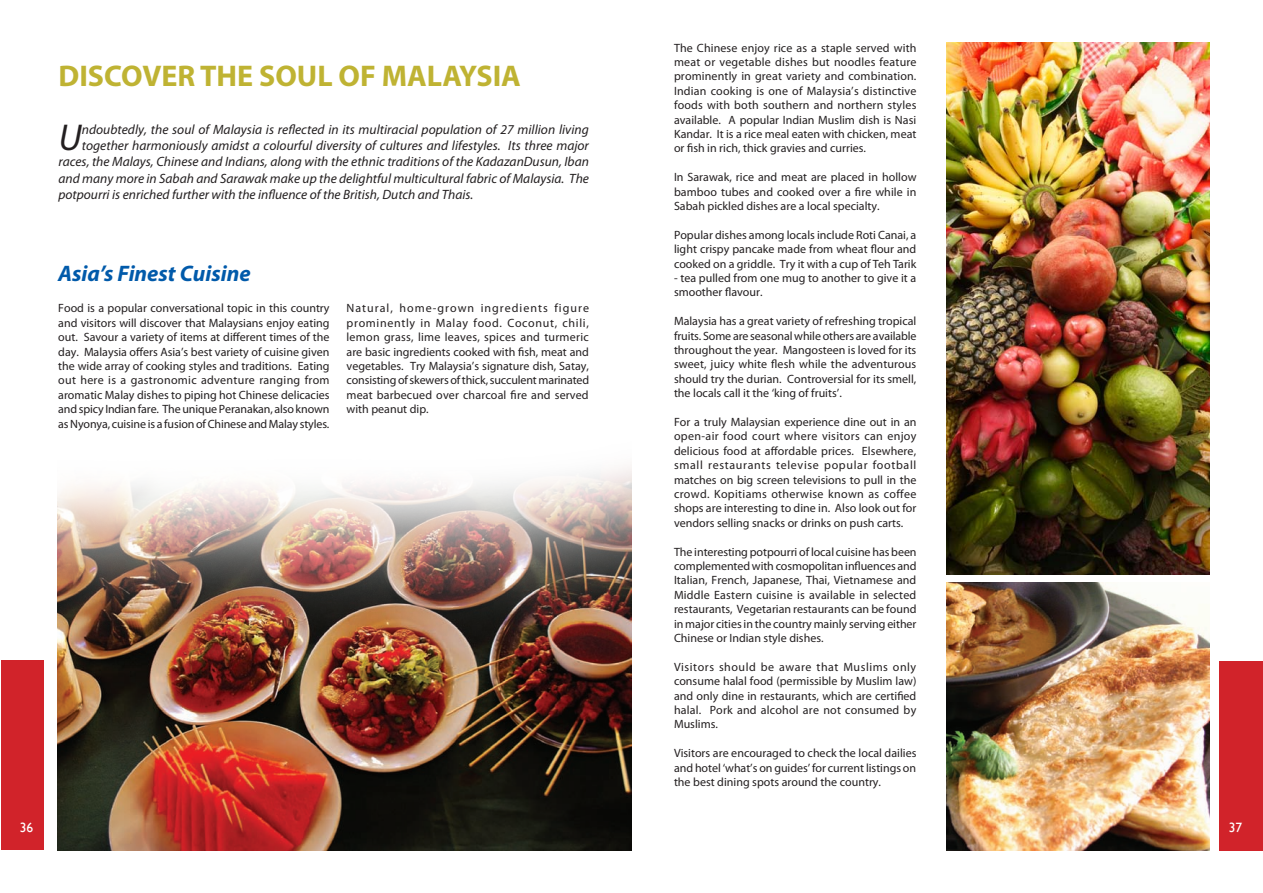
<style>
.page{position:relative;width:1263px;height:893px;background:#fff}
.page>*{position:absolute;margin:0;border:0;box-sizing:border-box;transform-origin:0 0}
.Body_text{font:italic 37.5px "Myriad Pro";color:#231f20}
.t1{font:700 30px "Myriad Pro";color:#bfb333}
.t2{font:italic 700 22.5px "Myriad Pro";color:#015aaa}
.Body_text-2{font:italic 13.5px "Myriad Pro";color:#231f20}
.t3{font:13.5px "Gill Sans";color:#fff}
.Body_text-3{font:12px/14.4px "Myriad Pro";color:#231f20;text-align:justify}
</style>
<div class="page">
<div style="left:1px;top:660px;width:43px;height:190px;background:#d1232a"></div>
<div style="left:1219px;top:661px;width:44px;height:189px;background:#d1232a"></div>
<img style="left:57px;top:467px;width:574px;height:383px">
<img style="left:946px;top:583px;width:264px;height:267px">
<img style="left:946px;top:43px;width:264px;height:531px">
<p class="t1" style="left:58px;top:57px;width:464px">DISCOVER THE SOUL OF MALAYSIA</p>
<p class="Body_text" style="left:58px;top:114px;width:25px">U</p>
<p class="Body_text-2" style="left:82px;top:121px;width:509px">ndoubtedly, the soul of Malaysia is reflected in its multiracial population of 27 million living</p>
<p class="Body_text-2" style="left:82px;top:137px;width:509px">together harmoniously amidst a colourful diversity of cultures and lifestyles. Its three major</p>
<p class="Body_text-2" style="left:58px;top:153px;width:532px">races, the Malays, Chinese and Indians, along with the ethnic traditions of the KadazanDusun, Iban</p>
<p class="Body_text-2" style="left:58px;top:170px;width:532px">and many more in Sabah and Sarawak make up the delightful multicultural fabric of Malaysia. The</p>
<p class="Body_text-2" style="left:58px;top:186px;width:416px">potpourri is enriched further with the influence of the British, Dutch and Thais.</p>
<p class="t2" style="left:58px;top:258px;width:194px">Asia’s Finest Cuisine</p>
<p class="Body_text-3" style="left:58px;top:301px;width:273px">Food is a popular conversational topic in this country and visitors will discover that Malaysians enjoy eating out. Savour a variety of items at different times of the day. Malaysia offers Asia’s best variety of cuisine given the wide array of cooking styles and traditions. Eating out here is a gastronomic adventure ranging from aromatic Malay dishes to piping hot Chinese delicacies and spicy Indian fare. The unique Peranakan, also known as Nyonya, cuisine is a fusion of Chinese and Malay styles.</p>
<p class="Body_text-3" style="left:347px;top:301px;width:244px">Natural, home-grown ingredients figure prominently in Malay food. Coconut, chili, lemon grass, lime leaves, spices and turmeric are basic ingredients cooked with fish, meat and vegetables. Try Malaysia’s signature dish, Satay, consisting of skewers of thick, succulent marinated meat barbecued over charcoal fire and served with peanut dip.</p>
<p class="Body_text-3" style="left:674px;top:40px;width:244px">The Chinese enjoy rice as a staple served with meat or vegetable dishes but noodles feature prominently in great variety and combination.<br>Indian cooking is one of Malaysia’s distinctive foods with both southern and northern styles available. A popular Indian Muslim dish is Nasi Kandar. It is a rice meal eaten with chicken, meat or fish in rich, thick gravies and curries.</p>
<p class="Body_text-3" style="left:674px;top:170px;width:244px">In Sarawak, rice and meat are placed in hollow bamboo tubes and cooked over a fire while in Sabah pickled dishes are a local specialty.</p>
<p class="Body_text-3" style="left:674px;top:227px;width:244px">Popular dishes among locals include Roti Canai, a light crispy pancake made from wheat flour and cooked on a griddle. Try it with a cup of Teh Tarik</p>
<p class="Body_text-3" style="left:674px;top:271px;width:244px">- tea pulled from one mug to another to give it a smoother flavour.</p>
<p class="Body_text-3" style="left:674px;top:314px;width:244px">Malaysia has a great variety of refreshing tropical fruits. Some are seasonal while others are available throughout the year. Mangosteen is loved for its sweet, juicy white flesh while the adventurous should try the durian. Controversial for its smell, the locals call it the ‘king of fruits’.</p>
<p class="Body_text-3" style="left:674px;top:415px;width:244px">For a truly Malaysian experience dine out in an open-air food court where visitors can enjoy delicious food at affordable prices. Elsewhere, small restaurants televise popular football matches on big screen televisions to pull in the crowd. Kopitiams otherwise known as coffee shops are interesting to dine in. Also look out for vendors selling snacks or drinks on push carts.</p>
<p class="Body_text-3" style="left:674px;top:544px;width:244px">The interesting potpourri of local cuisine has been complemented with cosmopolitan influences and Italian, French, Japanese, Thai, Vietnamese and Middle Eastern cuisine is available in selected restaurants, Vegetarian restaurants can be found in major cities in the country mainly serving either Chinese or Indian style dishes.</p>
<p class="Body_text-3" style="left:674px;top:659px;width:244px">Visitors should be aware that Muslims only consume halal food (permissible by Muslim law) and only dine in restaurants, which are certified halal. Pork and alcohol are not consumed by Muslims.</p>
<p class="Body_text-3" style="left:674px;top:746px;width:244px">Visitors are encouraged to check the local dailies and hotel ‘what’s on guides’ for current listings on the best dining spots around the country.</p>
<p class="t3" style="left:20px;top:820px;width:15px">36</p>
<p class="t3" style="left:1229px;top:820px;width:15px">37</p>
</div>
